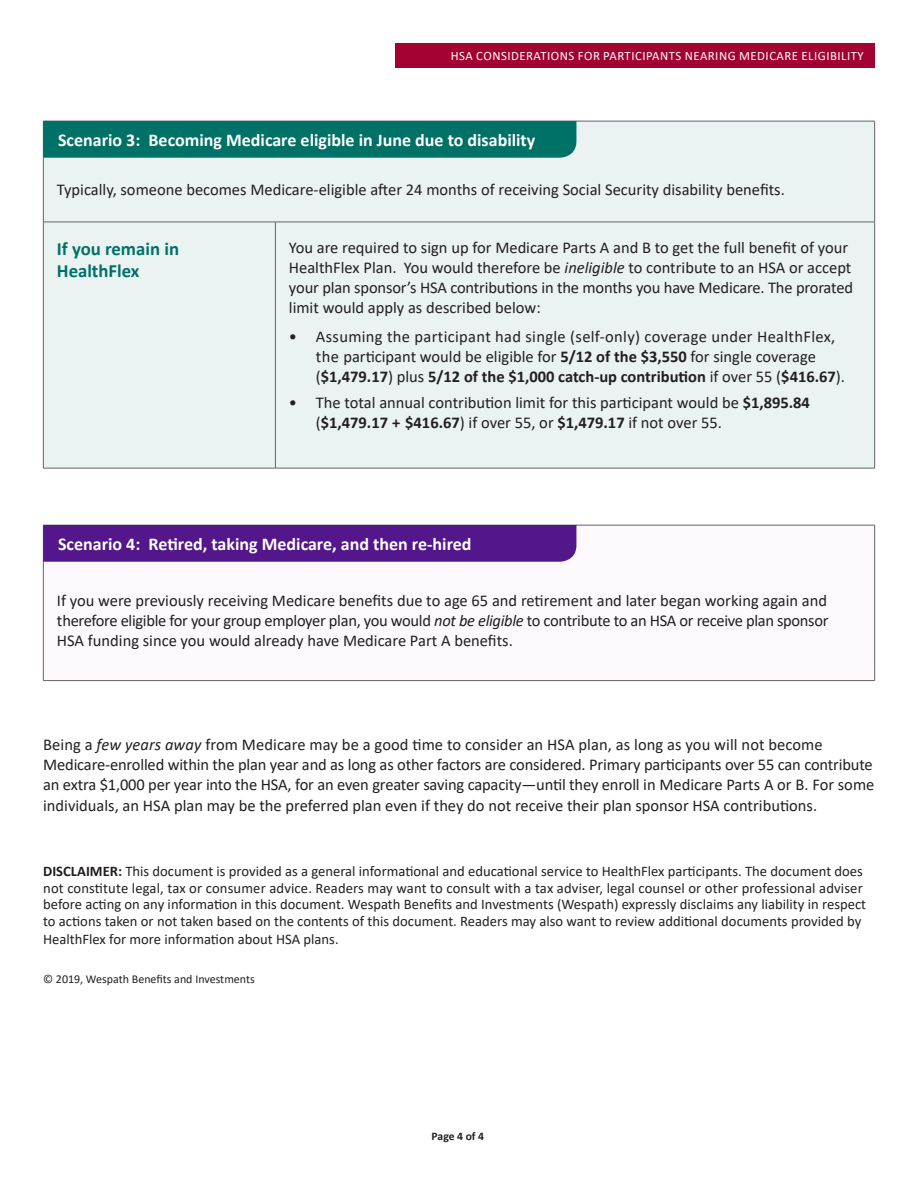
<style>
.page{position:relative;width:918px;height:1188px;background:#fff}
.page>*{position:absolute;margin:0;border:0;box-sizing:border-box;transform-origin:0 0}
.t1{font:700 18.75px/21.8px "Calibri";color:#007167}
.t2{font:700 18px "Calibri";color:#fff}
.t3{font:16.5px/19.8px "Calibri";color:#231f20}
.t4{font:16.5px/19.8px "Calibri";letter-spacing:.02em;color:#231f20}
.t5{font:14.7px/16.8px "Calibri";color:#231f20}
.t6{font:12.75px "Calibri";letter-spacing:.04em;color:#fff}
.t7{font:12px "Calibri";color:#231f20}
.t8{font:700 11.7px "Calibri";letter-spacing:-.005em;color:#231f20}
.s1{font-style:italic}
.s2{font-weight:700}
</style>
<div class="page">
<div style="left:43px;top:525px;width:832px;height:156px;background:#fdf9fd"></div>
<hr style="left:43px;top:525px;width:832px;height:1px;background:#636366">
<hr style="left:43px;top:525px;width:1px;height:155px;background:#636366">
<hr style="left:874px;top:525px;width:1px;height:155px;background:#636366">
<hr style="left:43px;top:680px;width:832px;height:1px;background:#636366">
<div style="left:43px;top:525px;width:533px;height:37px;background:#53168b"></div>
<div style="left:396px;top:43px;width:479px;height:25px;background:#a40133"></div>
<div style="left:44px;top:122px;width:830px;height:346px;background:#eaf3f2"></div>
<hr style="left:43px;top:121px;width:1px;height:101px;background:#636366">
<hr style="left:275px;top:121px;width:600px;height:1px;background:#636366">
<hr style="left:874px;top:121px;width:1px;height:101px;background:#636366">
<hr style="left:43px;top:222px;width:232px;height:1px;background:#636366">
<hr style="left:43px;top:222px;width:1px;height:246px;background:#636366">
<hr style="left:275px;top:222px;width:600px;height:1px;background:#636366">
<hr style="left:275px;top:222px;width:1px;height:246px;background:#636366">
<hr style="left:874px;top:222px;width:1px;height:246px;background:#636366">
<hr style="left:43px;top:468px;width:232px;height:1px;background:#636366">
<hr style="left:275px;top:468px;width:600px;height:1px;background:#636366">
<div style="left:43px;top:121px;width:533px;height:37px;background:#007167"></div>
<p class="t6" style="left:451px;top:47px;width:414px">HSA CONSIDERATIONS FOR PARTICIPANTS NEARING MEDICARE ELIGIBILITY</p>
<p class="t2" style="left:58px;top:127px;width:479px">Scenario 3: Becoming Medicare eligible in June due to disability</p>
<p class="t3" style="left:57px;top:180px;width:730px">Typically, someone becomes Medicare-eligible after 24 months of receiving Social Security disability benefits.</p>
<p class="t1" style="left:57px;top:238px;width:124px">If you remain in<br>HealthFlex</p>
<p class="t3" style="left:289px;top:237px;width:566px">You are required to sign up for Medicare Parts A and B to get the full benefit of your HealthFlex Plan. You would therefore be <span class="s1">ineligible</span> to contribute to an HSA or accept your plan sponsor’s HSA contributions in the months you have Medicare. The prorated limit would apply as described below:</p>
<p class="t4" style="left:316px;top:326px;width:531px;text-indent:-27px">• Assuming the participant had single (self-only) coverage under HealthFlex, the participant would be eligible for <span class="s2">5/12 of the $3,550</span> for single coverage (<span class="s2">$1,479.17</span>) plus <span class="s2">5/12 of the $1,000 catch-up contribution</span> if over 55 (<span class="s2">$416.67</span>).</p>
<p class="t3" style="left:316px;top:392px;width:496px;text-indent:-27px">• The total annual contribution limit for this participant would be <span class="s2">$1,895.84 </span>(<span class="s2">$1,479.17 + $416.67</span>) if over 55, or <span class="s2">$1,479.17</span> if not over 55.</p>
<p class="t2" style="left:58px;top:531px;width:415px">Scenario 4: Retired, taking Medicare, and then re-hired</p>
<p class="t3" style="left:57px;top:590px;width:773px;text-align:justify">If you were previously receiving Medicare benefits due to age 65 and retirement and later began working again and therefore eligible for your group employer plan, you would <span class="s1">not be eligible</span> to contribute to an HSA or receive plan sponsor HSA funding since you would already have Medicare Part A benefits.</p>
<p class="t3" style="left:43px;top:734px;width:833px">Being a <span class="s1">few years away</span> from Medicare may be a good time to consider an HSA plan, as long as you will not become<br>Medicare-enrolled within the plan year and as long as other factors are considered. Primary participants over 55 can contribute an extra $1,000 per year into the HSA, for an even greater saving capacity—until they enroll in Medicare Parts A or B. For some</p>
<p class="t3" style="left:43px;top:796px;width:775px">individuals, an HSA plan may be the preferred plan even if they do not receive their plan sponsor HSA contributions.</p>
<p class="t5" style="left:43px;top:863px;width:824px"><span class="s2">DISCLAIMER:</span> This document is provided as a general informational and educational service to HealthFlex participants. The document does not constitute legal, tax or consumer advice. Readers may want to consult with a tax adviser, legal counsel or other professional adviser before acting on any information in this document. Wespath Benefits and Investments (Wespath) expressly disclaims any liability in respect to actions taken or not taken based on the contents of this document. Readers may also want to review additional documents provided by HealthFlex for more information about HSA plans.</p>
<p class="t7" style="left:43px;top:970px;width:213px">© 2019, Wespath Benefits and Investments</p>
<p class="t8" style="left:432px;top:1127px;width:54px">Page 4 of 4</p>
</div>
